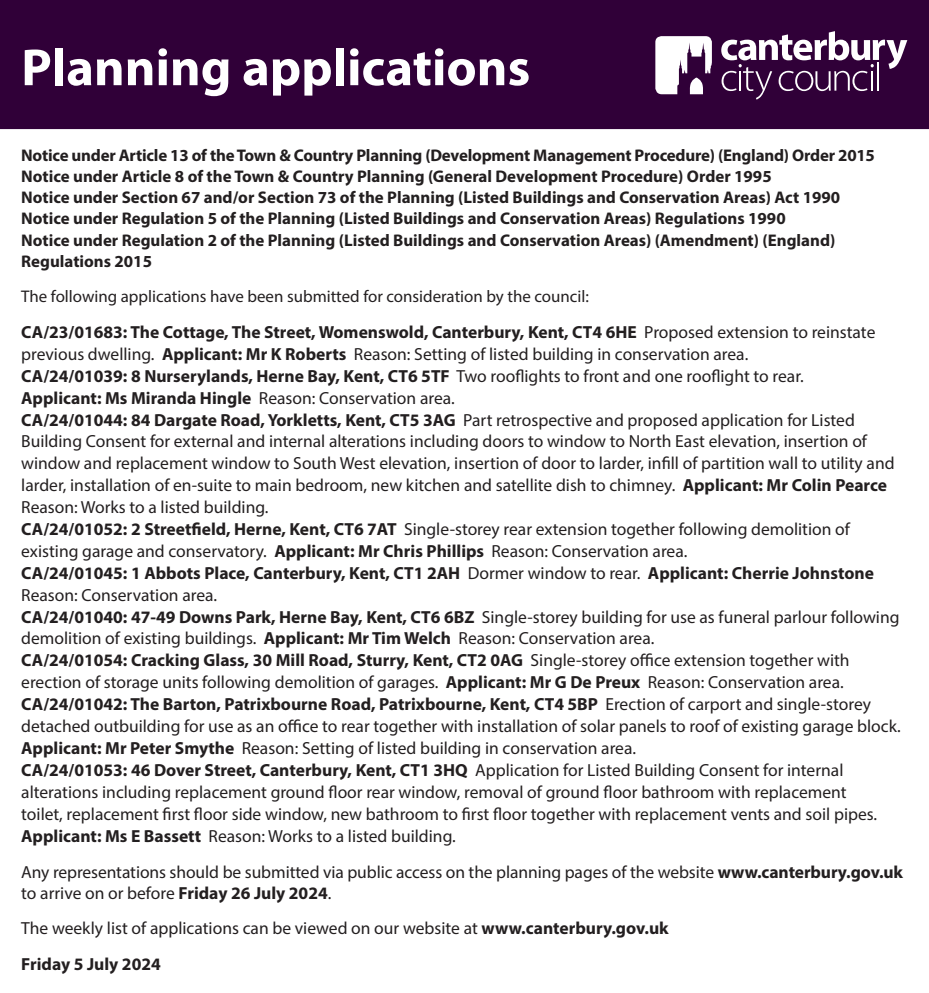
<style>
.page{position:relative;width:929px;height:993px;background:#fff}
.page>*{position:absolute;margin:0;border:0;box-sizing:border-box;transform-origin:0 0}
.t1{font:700 52.5px "Myriad Pro";color:#fff}
.t2{font:17.5px/22px "Myriad Pro";color:#231f20}
.t3{font:700 17.5px "Myriad Pro";color:#231f20}
.t4{font:700 17px/21.2px "Myriad Pro";color:#231f20}
.t5{font:17px "Myriad Pro";color:#231f20}
.s1{font-weight:700}
</style>
<div class="page">
<div style="left:1px;top:1px;width:926px;height:127px;background:#300038"></div>
<div style="left:0;top:0;width:928px;height:129px;border:2px solid #300038"></div>
<svg style="left:655px;top:36px;width:56px;height:58px"></svg>
<svg style="left:721px;top:31px;width:186px;height:68px"></svg>
<hr style="left:871px;top:71px;width:2px;height:20px;background:#fff">
<hr style="left:876px;top:63px;width:2px;height:28px;background:#fff">
<p class="t1" style="left:21px;top:33px;width:510px">Planning applications</p>
<p class="t4" style="left:21px;top:144px;width:855px">Notice under Article 13 of the Town &amp; Country Planning (Development Management Procedure) (England) Order 2015<br>Notice under Article 8 of the Town &amp; Country Planning (General Development Procedure) Order 1995<br>Notice under Section 67 and/or Section 73 of the Planning (Listed Buildings and Conservation Areas) Act 1990<br>Notice under Regulation 5 of the Planning (Listed Buildings and Conservation Areas) Regulations 1990<br>Notice under Regulation 2 of the Planning (Listed Buildings and Conservation Areas) (Amendment) (England)<br>Regulations 2015</p>
<p class="t5" style="left:21px;top:285px;width:569px">The following applications have been submitted for consideration by the council:</p>
<p class="t2" style="left:21px;top:321px;width:880px"><span class="s1">CA/23/01683: The Cottage, The Street, Womenswold, Canterbury, Kent, CT4 6HE</span> Proposed extension to reinstate previous dwelling. <span class="s1">Applicant: Mr K Roberts</span> Reason: Setting of listed building in conservation area.<br><span class="s1">CA/24/01039: 8 Nurserylands, Herne Bay, Kent, CT6 5TF</span> Two roofights to front and one roofight to rear.<br><span class="s1">Applicant: Ms Miranda Hingle</span> Reason: Conservation area.<br><span class="s1">CA/24/01044: 84 Dargate Road, Yorkletts, Kent, CT5 3AG</span> Part retrospective and proposed application for Listed Building Consent for external and internal alterations including doors to window to North East elevation, insertion of window and replacement window to South West elevation, insertion of door to larder, infll of partition wall to utility and larder, installation of en-suite to main bedroom, new kitchen and satellite dish to chimney. <span class="s1">Applicant: Mr Colin Pearce </span>Reason: Works to a listed building.<br><span class="s1">CA/24/01052: 2 Streetfeld, Herne, Kent, CT6 7AT</span> Single-storey rear extension together following demolition of existing garage and conservatory. <span class="s1">Applicant: Mr Chris Phillips</span> Reason: Conservation area.<br><span class="s1">CA/24/01045: 1 Abbots Place, Canterbury, Kent, CT1 2AH</span> Dormer window to rear. <span class="s1">Applicant: Cherrie Johnstone </span>Reason: Conservation area.<br><span class="s1">CA/24/01040: 47-49 Downs Park, Herne Bay, Kent, CT6 6BZ</span> Single-storey building for use as funeral parlour following demolition of existing buildings. <span class="s1">Applicant: Mr Tim Welch</span> Reason: Conservation area.<br><span class="s1">CA/24/01054: Cracking Glass, 30 Mill Road, Sturry, Kent, CT2 0AG</span> Single-storey ofce extension together with erection of storage units following demolition of garages. <span class="s1">Applicant: Mr G De Preux</span> Reason: Conservation area.<br><span class="s1">CA/24/01042: The Barton, Patrixbourne Road, Patrixbourne, Kent, CT4 5BP</span> Erection of carport and single-storey detached outbuilding for use as an ofce to rear together with installation of solar panels to roof of existing garage block.<br><span class="s1">Applicant: Mr Peter Smythe</span> Reason: Setting of listed building in conservation area.<br><span class="s1">CA/24/01053: 46 Dover Street, Canterbury, Kent, CT1 3HQ</span> Application for Listed Building Consent for internal alterations including replacement ground foor rear window, removal of ground foor bathroom with replacement<br>toilet, replacement frst foor side window, new bathroom to frst foor together with replacement vents and soil pipes.<br><span class="s1">Applicant: Ms E Bassett</span> Reason: Works to a listed building.</p>
<p class="t2" style="left:21px;top:860px;width:883px;line-height:21.2px">Any representations should be submitted via public access on the planning pages of the website <span class="s1">www.canterbury.gov.uk </span>to arrive on or before <span class="s1">Friday 26 July 2024</span>.</p>
<p class="t2" style="left:21px;top:916px;width:649px">The weekly list of applications can be viewed on our website at <span class="s1">www.canterbury.gov.uk</span></p>
<p class="t3" style="left:21px;top:952px;width:141px">Friday 5 July 2024</p>
</div>
